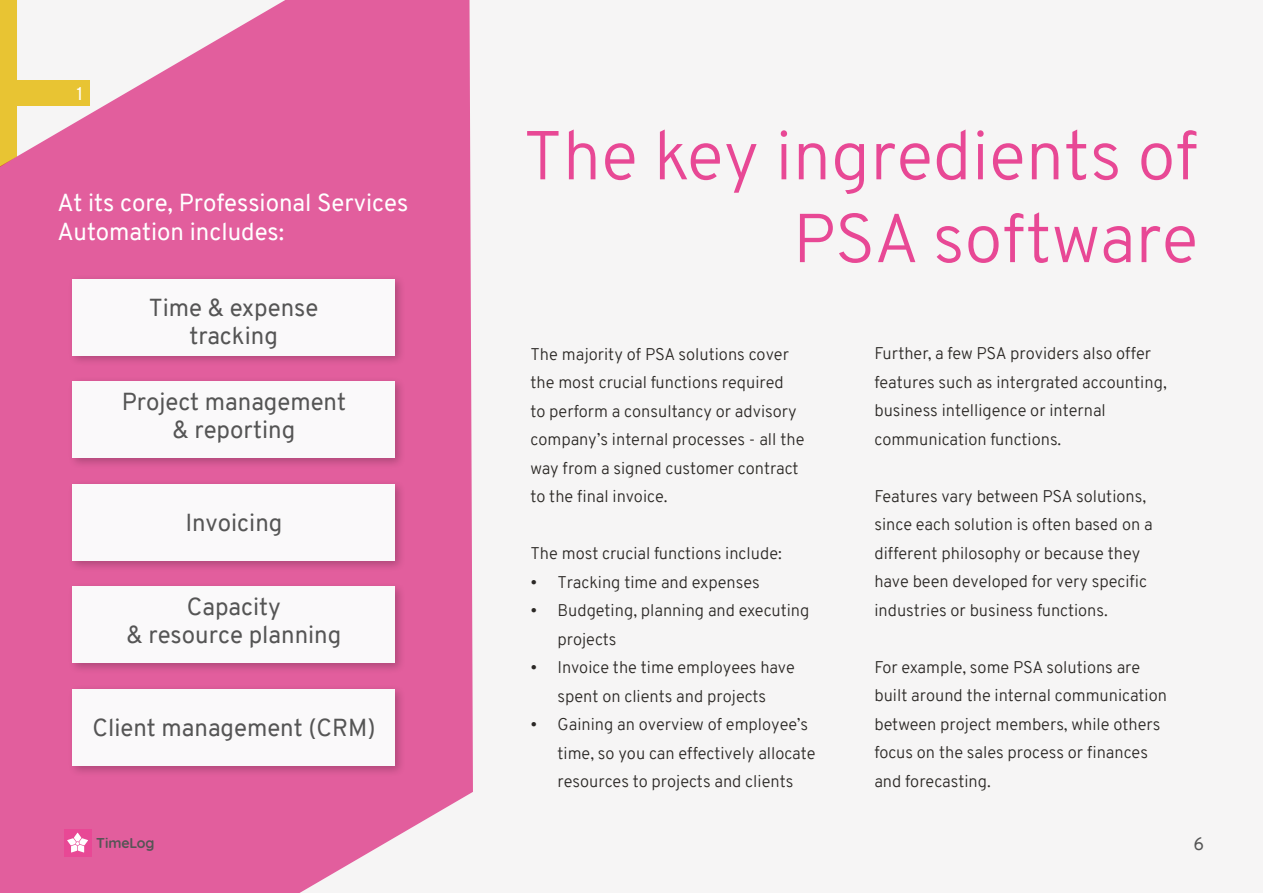
<style>
.page{position:relative;width:1263px;height:893px;background:#f6f5f5}
.page>*{position:absolute;margin:0;border:0;box-sizing:border-box;transform-origin:0 0}
.t1{font:300 69px/82.8px "Overpass";color:#e84895;text-align:right}
.t2{font:24px/28.5px "Overpass";color:#555;text-align:center}
.t3{font:24px/28.5px "Overpass";color:#fff}
.t4{font:18px "Overpass";color:#fff}
.t5{font:18px "Overpass";color:#555}
.t6{font:300 16.5px/28.5px "Overpass";color:#2b2825}
.t7{font:700 14.25px "Quicksand";letter-spacing:-.005em;color:#555}
</style>
<div class="page">
<svg style="left:0;top:0;width:473px;height:893px;background:#e470a4"></svg>
<div style="left:68px;top:274px;width:338px;height:93px;background:#000;opacity:.23"></div>
<div style="left:73px;top:279px;width:322px;height:76px;background:#faf9fa"></div>
<div style="left:68px;top:376px;width:338px;height:93px;background:#000;opacity:.23"></div>
<div style="left:73px;top:381px;width:322px;height:77px;background:#faf9fa"></div>
<div style="left:68px;top:479px;width:338px;height:93px;background:#000;opacity:.23"></div>
<div style="left:73px;top:484px;width:322px;height:77px;background:#faf9fa"></div>
<div style="left:68px;top:581px;width:338px;height:93px;background:#000;opacity:.23"></div>
<div style="left:73px;top:587px;width:322px;height:76px;background:#faf9fa"></div>
<div style="left:68px;top:684px;width:338px;height:93px;background:#000;opacity:.23"></div>
<div style="left:73px;top:689px;width:322px;height:77px;background:#faf9fa"></div>
<div style="left:64px;top:829px;width:27px;height:28px;background:#e84895"></div>
<svg style="left:67px;top:833px;width:21px;height:19px"></svg>
<p class="t4" style="left:77px;top:81px;width:8px">1</p>
<h2 class="t3" style="left:57px;top:189px;width:352px">At its core, Professional Services<br>Automation includes:</h2>
<h2 class="t2" style="left:149px;top:293px;width:171px">Time &amp; expense tracking</h2>
<h2 class="t2" style="left:122px;top:387px;width:226px">Project management &amp; reporting</h2>
<h2 class="t2" style="left:185px;top:509px;width:98px">Invoicing</h2>
<h2 class="t2" style="left:126px;top:592px;width:216px">Capacity<br>&amp; resource planning</h2>
<h2 class="t2" style="left:93px;top:714px;width:285px">Client management (CRM)</h2>
<h1 class="t1" style="left:523px;top:114px;width:677px">The key ingredients of<br>PSA software</h1>
<p class="t6" style="left:530px;top:340px;width:275px">The majority of PSA solutions cover the most crucial functions required<br>to perform a consultancy or advisory company’s internal processes - all the way from a signed customer contract to the final invoice.</p>
<p class="t6" style="left:530px;top:539px;width:253px">The most crucial functions include:</p>
<p class="t6" style="left:530px;top:568px;width:231px">• Tracking time and expenses</p>
<p class="t6" style="left:557px;top:596px;width:253px;text-indent:-27px">• Budgeting, planning and executing projects</p>
<p class="t6" style="left:530px;top:653px;width:266px;text-align:center">• Invoice the time employees have spent on clients and projects</p>
<p class="t6" style="left:557px;top:710px;width:260px;text-indent:-27px">• Gaining an overview of employee’s time, so you can effectively allocate resources to projects and clients</p>
<p class="t6" style="left:874px;top:340px;width:294px">Further, a few PSA providers also offer features such as intergrated accounting, business intelligence or internal communication functions.</p>
<p class="t6" style="left:874px;top:482px;width:280px">Features vary between PSA solutions, since each solution is often based on a different philosophy or because they have been developed for very specific industries or business functions.</p>
<p class="t6" style="left:874px;top:653px;width:294px">For example, some PSA solutions are built around the internal communication between project members, while others focus on the sales process or finances and forecasting.</p>
<p class="t7" style="left:96px;top:831px;width:60px">TimeLog</p>
<p class="t5" style="left:1193px;top:831px;width:12px">6</p>
</div>
